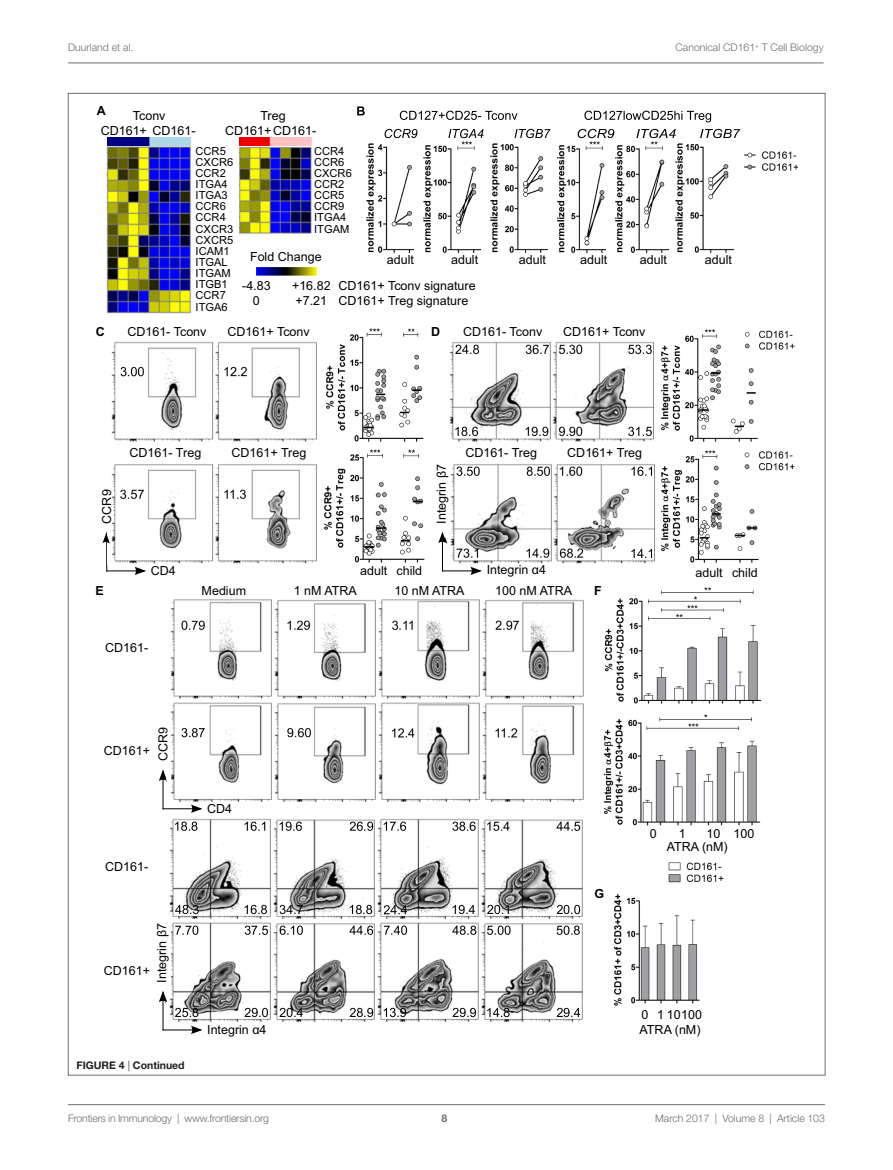
<style>
.page{position:relative;width:893px;height:1170px;background:#fff}
.page>*{position:absolute;margin:0;border:0;box-sizing:border-box;transform-origin:0 0}
.t1{font:12.45px/15.6px "Arial";color:#000}
.t2{font:700 12.45px "Arial";color:#000}
.t3{font:11.1px/11.1px "Arial";color:#000}
.t4{font:300 10.5px "Helvetica Neue LT Std";color:#6c6d70}
.t5{font:700 10.5px "Helvetica Neue LT Std";color:#231f20}
.t6{font:700 10.5px "Helvetica Neue LT Std";color:#6c6d70}
.s1{font-weight:300}
</style>
<div class="page">
<img style="left:603px;top:714px;width:158px;height:112px">
<img style="left:604px;top:587px;width:158px;height:117px">
<img style="left:324px;top:449px;width:101px;height:114px">
<svg style="left:584px;top:111px;width:127px;height:11px"></svg>
<svg style="left:400px;top:111px;width:117px;height:9px"></svg>
<svg style="left:357px;top:106px;width:8px;height:9px"></svg>
<img style="left:366px;top:133px;width:48px;height:121px">
<img style="left:417px;top:133px;width:64px;height:121px">
<img style="left:490px;top:136px;width:58px;height:118px">
<img style="left:557px;top:133px;width:49px;height:121px">
<img style="left:609px;top:133px;width:60px;height:121px">
<img style="left:675px;top:138px;width:123px;height:116px">
<svg style="left:385px;top:129px;width:32px;height:9px"></svg>
<svg style="left:448px;top:129px;width:36px;height:9px"></svg>
<svg style="left:515px;top:129px;width:35px;height:9px"></svg>
<svg style="left:578px;top:129px;width:36px;height:9px"></svg>
<svg style="left:700px;top:129px;width:40px;height:9px"></svg>
<svg style="left:636px;top:129px;width:40px;height:9px"></svg>
<img style="left:614px;top:894px;width:86px;height:112px">
<img style="left:107px;top:142px;width:206px;height:172px">
<img style="left:239px;top:137px;width:72px;height:8px">
<img style="left:107px;top:137px;width:84px;height:8px">
<img style="left:257px;top:267px;width:59px;height:8px">
<hr style="left:163px;top:770px;width:1px;height:39px;background:#000">
<svg style="left:159px;top:770px;width:7px;height:11px"></svg>
<hr style="left:163px;top:808px;width:38px;height:1px;background:#000">
<svg style="left:191px;top:804px;width:11px;height:8px"></svg>
<hr style="left:163px;top:991px;width:1px;height:39px;background:#000">
<hr style="left:163px;top:1029px;width:38px;height:1px;background:#000">
<svg style="left:191px;top:1025px;width:11px;height:9px"></svg>
<hr style="left:106px;top:533px;width:1px;height:38px;background:#000">
<svg style="left:102px;top:532px;width:6px;height:11px"></svg>
<hr style="left:106px;top:570px;width:39px;height:1px;background:#000">
<svg style="left:135px;top:567px;width:11px;height:8px"></svg>
<hr style="left:442px;top:533px;width:1px;height:38px;background:#000">
<svg style="left:438px;top:532px;width:7px;height:11px"></svg>
<hr style="left:442px;top:570px;width:38px;height:1px;background:#000">
<svg style="left:470px;top:566px;width:12px;height:9px"></svg>
<img style="left:661px;top:451px;width:98px;height:112px">
<img style="left:741px;top:451px;width:54px;height:25px">
<img style="left:661px;top:329px;width:97px;height:113px">
<img style="left:741px;top:329px;width:54px;height:24px">
<img style="left:668px;top:862px;width:56px;height:21px">
<img style="left:326px;top:328px;width:98px;height:114px">
<img style="left:111px;top:342px;width:206px;height:100px">
<img style="left:108px;top:464px;width:209px;height:100px">
<img style="left:449px;top:342px;width:205px;height:100px">
<img style="left:445px;top:464px;width:210px;height:100px">
<img style="left:166px;top:599px;width:418px;height:202px">
<img style="left:169px;top:818px;width:414px;height:204px">
<div style="left:164px;top:916px;width:7px;height:73px;background:#fff"></div>
<svg style="left:159px;top:991px;width:8px;height:11px"></svg>
<div style="left:165px;top:717px;width:5px;height:48px;background:#fff"></div>
<div style="left:107px;top:482px;width:5px;height:44px;background:#fff"></div>
<div style="left:443px;top:461px;width:7px;height:65px;background:#fff"></div>
<hr style="left:68px;top:63px;width:756px;height:1px;background:#6c6d70">
<hr style="left:68px;top:1104px;width:757px;height:1px;background:#6c6d70">
<p class="t4" style="left:68px;top:41px;width:67px">Duurland et al.</p>
<p class="t4" style="left:675px;top:41px;width:150px">Canonical CD161<sup>+</sup> T Cell Biology</p>
<p class="t2" style="left:97px;top:103px;width:11px">A</p>
<p class="t1" style="left:101px;top:123px;width:96px">CD161+ CD161-</p>
<p class="t1" style="left:133px;top:107px;width:34px">Tconv</p>
<p class="t1" style="left:225px;top:108px;width:93px;text-align:center">Treg<br>CD161+CD161-</p>
<p class="t3" style="left:196px;top:145px;width:39px">CCR5<br>CXCR6<br>CCR2<br>ITGA4<br>ITGA3<br>CCR6<br>CCR4<br>CXCR3<br>CXCR5<br>ICAM1<br>ITGAL<br>ITGAM<br>ITGB1<br>CCR7<br>ITGA6</p>
<p class="t3" style="left:314px;top:145px;width:39px">CCR4<br>CCR6<br>CXCR6<br>CCR2<br>CCR5<br>CCR9<br>ITGA4<br>ITGAM</p>
<p class="t1" style="left:250px;top:249px;width:73px">Fold Change</p>
<p class="t1" style="left:242px;top:277px;width:30px;text-align:center">-4.83<br>0</p>
<p class="t1" style="left:292px;top:277px;width:40px">+16.82 +7.21</p>
<p class="t1" style="left:338px;top:277px;width:139px">CD161+ Tconv signature<br>CD161+ Treg signature</p>
<p class="t1" style="left:387px;top:252px;width:29px">adult</p>
<p class="t1" style="left:451px;top:252px;width:29px">adult</p>
<p class="t1" style="left:519px;top:252px;width:29px">adult</p>
<p class="t1" style="left:580px;top:252px;width:29px">adult</p>
<p class="t1" style="left:640px;top:252px;width:29px">adult</p>
<p class="t1" style="left:705px;top:252px;width:29px">adult</p>
<p class="t2" style="left:96px;top:323px;width:11px">C</p>
<p class="t2" style="left:431px;top:323px;width:11px">D</p>
<p class="t1" style="left:127px;top:323px;width:81px">CD161- Tconv</p>
<p class="t1" style="left:227px;top:323px;width:84px">CD161+ Tconv</p>
<p class="t1" style="left:463px;top:323px;width:81px">CD161- Tconv</p>
<p class="t1" style="left:563px;top:323px;width:84px">CD161+ Tconv</p>
<p class="t1" style="left:99px;top:523px;width:36px;rotate:-90deg">CCR9</p>
<p class="t2" style="left:96px;top:582px;width:10px">E</p>
<p class="t1" style="left:130px;top:445px;width:73px">CD161- Treg</p>
<p class="t1" style="left:232px;top:445px;width:76px">CD161+ Treg</p>
<p class="t1" style="left:434px;top:523px;width:61px;rotate:-90deg">Integrin β7</p>
<p class="t1" style="left:465px;top:445px;width:73px">CD161- Treg</p>
<p class="t1" style="left:567px;top:445px;width:76px">CD161+ Treg</p>
<p class="t1" style="left:151px;top:563px;width:27px">CD4</p>
<p class="t1" style="left:487px;top:562px;width:61px">Integrin α4</p>
<p class="t1" style="left:360px;top:563px;width:63px">adult child</p>
<p class="t1" style="left:695px;top:564px;width:64px">adult child</p>
<p class="t1" style="left:202px;top:583px;width:46px">Medium</p>
<p class="t1" style="left:294px;top:583px;width:65px">1 nM ATRA</p>
<p class="t1" style="left:395px;top:583px;width:72px">10 nM ATRA</p>
<p class="t1" style="left:495px;top:583px;width:79px">100 nM ATRA</p>
<p class="t2" style="left:594px;top:582px;width:9px">F</p>
<p class="t1" style="left:105px;top:639px;width:45px">CD161-</p>
<p class="t1" style="left:104px;top:742px;width:48px">CD161+</p>
<p class="t1" style="left:155px;top:761px;width:36px;rotate:-90deg">CCR9</p>
<p class="t1" style="left:105px;top:859px;width:45px">CD161-</p>
<p class="t1" style="left:154px;top:982px;width:61px;rotate:-90deg">Integrin β7</p>
<p class="t1" style="left:104px;top:962px;width:48px">CD161+</p>
<p class="t5" style="left:77px;top:1058px;width:110px">FIG URE 4 <span class="s1">|</span> Continued</p>
<p class="t1" style="left:207px;top:801px;width:27px">CD4</p>
<p class="t1" style="left:207px;top:1021px;width:61px">Integrin α4</p>
<p class="t2" style="left:594px;top:885px;width:11px">G</p>
<p class="t1" style="left:650px;top:825px;width:8px">0</p>
<p class="t1" style="left:679px;top:826px;width:8px">1</p>
<p class="t1" style="left:667px;top:827px;width:89px;line-height:12.8px;text-indent:40px">10 100<br>ATRA (nM)</p>
<p class="t1" style="left:639px;top:1006px;width:64px">0 1 10100<br>ATRA (nM)</p>
<p class="t4" style="left:68px;top:1111px;width:203px">Frontiers in Immunology | www.frontiersin.org</p>
<p class="t4" style="left:655px;top:1111px;width:171px">March 2017 | Volume 8 | Article 103</p>
<p class="t6" style="left:441px;top:1111px;width:7px">8</p>
</div>
